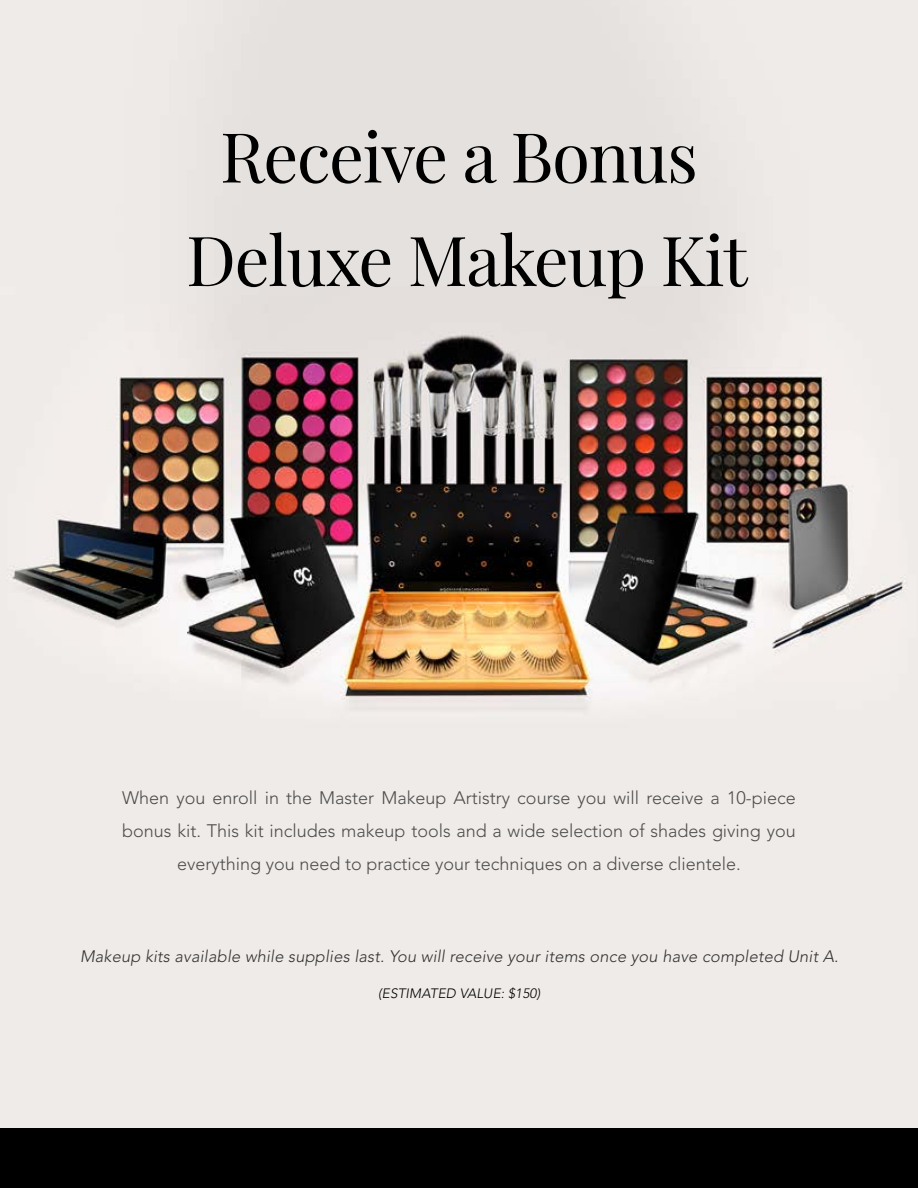
<style>
.page{position:relative;width:918px;height:1188px;background:#fff}
.page>*{position:absolute;margin:0;border:0;box-sizing:border-box;transform-origin:0 0}
.t1{font:69px/103.5px "Playfair Display";letter-spacing:-.02em;color:#000;text-align:center}
.t2{font:300 18px/33px "Avenir LT Std";color:#4d4d4d;text-align:center}
.t3{font:italic 300 16.5px "Avenir LT Std";letter-spacing:.01em;color:#333}
.t4{font:italic 300 13.5px "Avenir LT Std";letter-spacing:.01em;color:#000101}
</style>
<div class="page">
<img style="left:0;top:0;width:918px;height:1128px">
<div style="left:0;top:1128px;width:918px;height:60px;background:#000"></div>
<h1 class="t1" style="left:186px;top:99px;width:563px">Receive a Bonus<br>Deluxe Makeup Kit</h1>
<p class="t2" style="left:122px;top:781px;width:675px">When you enroll in the Master Makeup Artistry course you will receive a 10-piece bonus kit. This kit includes makeup tools and a wide selection of shades giving you everything you need to practice your techniques on a diverse clientele.</p>
<p class="t3" style="left:80px;top:947px;width:760px">Makeup kits available while supplies last. You will receive your items once you have completed Unit A.</p>
<p class="t4" style="left:378px;top:985px;width:163px">(ESTIMATED VALUE: $150)</p>
</div>
